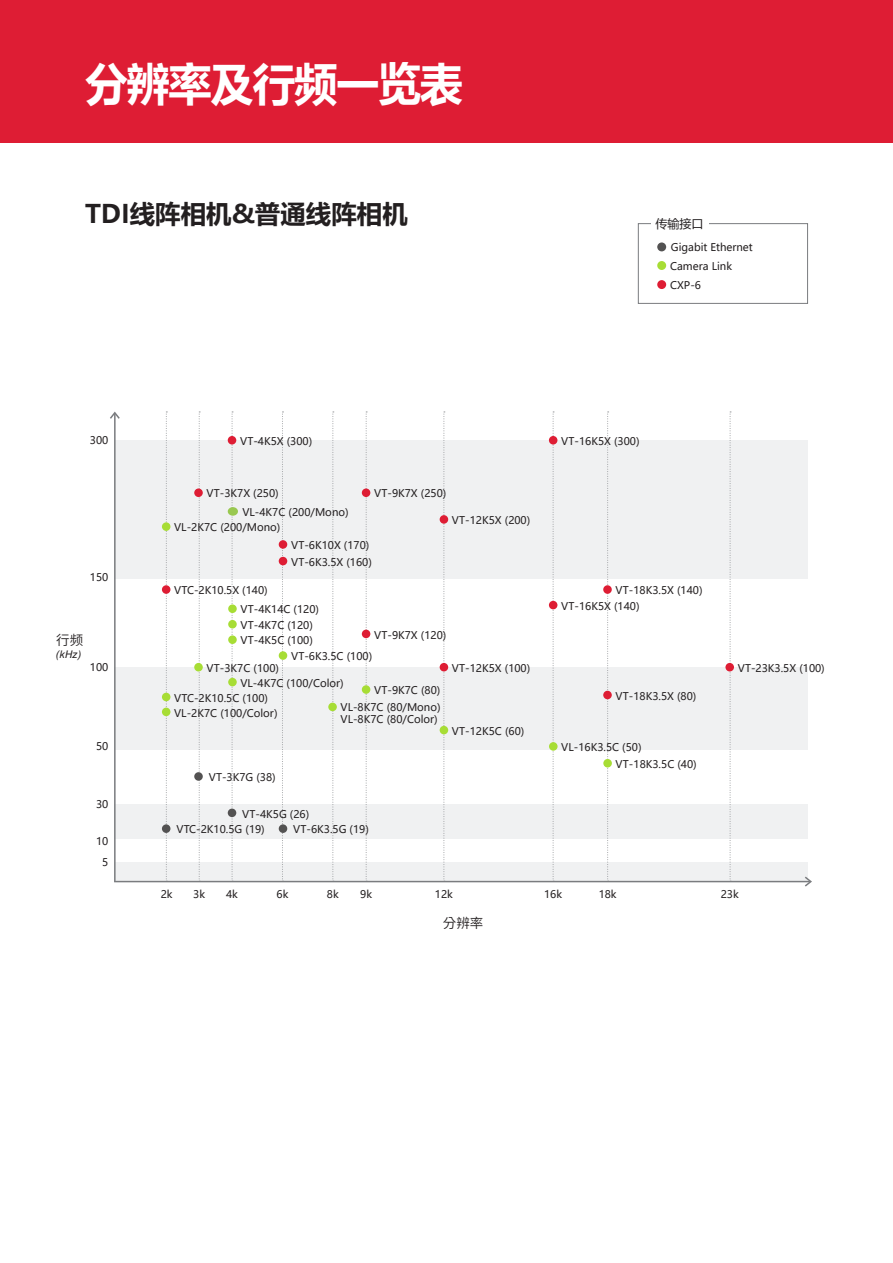
<style>
.page{position:relative;width:893px;height:1263px;background:#fff}
.page>*{position:absolute;margin:0;border:0;box-sizing:border-box;transform-origin:0 0}
.Table_Body_1{font:700 45px "Microsoft Ya Hei";letter-spacing:-.02em;color:#fff;scale:.95 1}
.t1{font:700 25.5px "Microsoft Ya Hei";color:#231f20}
.t2{font:600 13.5px "Noto Sans CJ Ktc";color:#231f20}
.t3{font:12px "Microsoft Ya Hei";color:#231f20}
.t4{font:10.5px "Microsoft Ya Hei";color:#231f20}
.t5{font:italic 10.5px "Helvetica LT Std";color:#231f20}
</style>
<div class="page">
<div style="left:114px;top:862px;width:694px;height:19px;background:#f0f1f2"></div>
<div style="left:657px;top:261px;width:9px;height:9px;background:#a7dd35;border-radius:50%"></div>
<div style="left:657px;top:280px;width:9px;height:9px;background:#de1d34;border-radius:50%"></div>
<div style="left:657px;top:242px;width:9px;height:9px;background:#535252;border-radius:50%"></div>
<div style="left:638px;top:223px;width:170px;height:81px;border:1px solid #7a7c7f"></div>
<div style="left:651px;top:215px;width:58px;height:17px;background:#fff"></div>
<div style="left:0;top:0;width:893px;height:143px;background:#de1d34"></div>
<div style="left:114px;top:805px;width:694px;height:34px;background:#f0f1f2"></div>
<div style="left:114px;top:440px;width:694px;height:138px;background:#f0f1f2"></div>
<div style="left:114px;top:667px;width:694px;height:82px;background:#f0f1f2"></div>
<svg style="left:166px;top:412px;width:1px;height:469px"></svg>
<svg style="left:232px;top:412px;width:1px;height:469px"></svg>
<svg style="left:282px;top:412px;width:1px;height:469px"></svg>
<svg style="left:199px;top:412px;width:1px;height:469px"></svg>
<svg style="left:332px;top:412px;width:2px;height:469px"></svg>
<svg style="left:366px;top:412px;width:1px;height:469px"></svg>
<svg style="left:444px;top:412px;width:1px;height:469px"></svg>
<svg style="left:553px;top:412px;width:1px;height:469px"></svg>
<svg style="left:607px;top:412px;width:2px;height:469px"></svg>
<svg style="left:730px;top:412px;width:1px;height:469px"></svg>
<div style="left:162px;top:693px;width:8px;height:8px;background:#a7dd35;border-radius:50%"></div>
<div style="left:162px;top:708px;width:8px;height:8px;background:#a7dd35;border-radius:50%"></div>
<div style="left:362px;top:685px;width:8px;height:9px;background:#a7dd35;border-radius:50%"></div>
<div style="left:279px;top:651px;width:8px;height:9px;background:#a7dd35;border-radius:50%"></div>
<div style="left:440px;top:726px;width:8px;height:8px;background:#a7dd35;border-radius:50%"></div>
<div style="left:194px;top:663px;width:9px;height:8px;background:#a7dd35;border-radius:50%"></div>
<div style="left:228px;top:678px;width:9px;height:8px;background:#a7dd35;border-radius:50%"></div>
<div style="left:228px;top:635px;width:9px;height:9px;background:#a7dd35;border-radius:50%"></div>
<div style="left:228px;top:620px;width:9px;height:8px;background:#a7dd35;border-radius:50%"></div>
<div style="left:228px;top:604px;width:9px;height:9px;background:#a7dd35;border-radius:50%"></div>
<div style="left:162px;top:522px;width:8px;height:9px;background:#a7dd35;border-radius:50%"></div>
<div style="left:279px;top:557px;width:8px;height:8px;background:#de1d34;border-radius:50%"></div>
<div style="left:549px;top:436px;width:8px;height:8px;background:#de1d34;border-radius:50%"></div>
<div style="left:603px;top:585px;width:9px;height:9px;background:#de1d34;border-radius:50%"></div>
<div style="left:549px;top:601px;width:8px;height:8px;background:#de1d34;border-radius:50%"></div>
<div style="left:603px;top:691px;width:9px;height:8px;background:#de1d34;border-radius:50%"></div>
<div style="left:725px;top:663px;width:9px;height:8px;background:#de1d34;border-radius:50%"></div>
<div style="left:362px;top:630px;width:8px;height:8px;background:#de1d34;border-radius:50%"></div>
<div style="left:440px;top:663px;width:8px;height:8px;background:#de1d34;border-radius:50%"></div>
<div style="left:440px;top:515px;width:8px;height:9px;background:#de1d34;border-radius:50%"></div>
<div style="left:279px;top:540px;width:8px;height:9px;background:#de1d34;border-radius:50%"></div>
<div style="left:228px;top:507px;width:10px;height:9px;background:#99c850;border-radius:50%"></div>
<div style="left:228px;top:436px;width:8px;height:8px;background:#de1d34;border-radius:50%"></div>
<div style="left:162px;top:585px;width:8px;height:9px;background:#de1d34;border-radius:50%"></div>
<div style="left:194px;top:488px;width:9px;height:9px;background:#de1d34;border-radius:50%"></div>
<div style="left:362px;top:488px;width:8px;height:9px;background:#de1d34;border-radius:50%"></div>
<div style="left:162px;top:824px;width:8px;height:9px;background:#535252;border-radius:50%"></div>
<div style="left:228px;top:808px;width:8px;height:9px;background:#535252;border-radius:50%"></div>
<div style="left:194px;top:772px;width:9px;height:9px;background:#535252;border-radius:50%"></div>
<div style="left:279px;top:824px;width:8px;height:9px;background:#535252;border-radius:50%"></div>
<hr style="left:114px;top:413px;width:2px;height:468px;background:#7a7c7f">
<hr style="left:114px;top:881px;width:696px;height:1px;background:#7a7c7f">
<svg style="left:803px;top:876px;width:9px;height:11px"></svg>
<svg style="left:110px;top:411px;width:10px;height:9px"></svg>
<div style="left:328px;top:703px;width:9px;height:8px;background:#a7dd35;border-radius:50%"></div>
<div style="left:603px;top:759px;width:9px;height:8px;background:#a7dd35;border-radius:50%"></div>
<div style="left:549px;top:742px;width:9px;height:9px;background:#a7dd35;border-radius:50%"></div>
<p class="Table_Body_1" style="left:85px;top:53px;width:399px">分辨率及行频一览表</p>
<p class="t1" style="left:85px;top:196px;width:324px">TDI线阵相机&amp;普通线阵相机</p>
<p class="t3" style="left:655px;top:215px;width:49px">传输接口</p>
<p class="t4" style="left:671px;top:240px;width:83px">Gigabit Ethernet</p>
<p class="t4" style="left:670px;top:259px;width:63px">Camera Link</p>
<p class="t4" style="left:670px;top:278px;width:32px">CXP-6</p>
<p class="t4" style="left:90px;top:433px;width:20px">300</p>
<p class="t4" style="left:90px;top:571px;width:20px">150</p>
<p class="t2" style="left:56px;top:632px;width:28px">行频</p>
<p class="t5" style="left:56px;top:648px;width:27px">(kHz)</p>
<p class="t4" style="left:90px;top:660px;width:20px">100</p>
<p class="t4" style="left:96px;top:739px;width:14px">50</p>
<p class="t4" style="left:96px;top:797px;width:14px">30</p>
<p class="t4" style="left:96px;top:834px;width:14px">10</p>
<p class="t4" style="left:102px;top:855px;width:8px">5</p>
<p class="t4" style="left:240px;top:434px;width:74px">VT-4K5X (300)</p>
<p class="t4" style="left:207px;top:487px;width:74px">VT-3K7X (250)</p>
<p class="t4" style="left:374px;top:487px;width:74px">VT-9K7X (250)</p>
<p class="t4" style="left:242px;top:505px;width:108px">VL-4K7C (200/Mono)</p>
<p class="t4" style="left:174px;top:520px;width:108px">VL-2K7C (200/Mono)</p>
<p class="t4" style="left:174px;top:583px;width:95px">VTC-2K10.5X (140)</p>
<p class="t4" style="left:291px;top:538px;width:80px">VT-6K10X (170)</p>
<p class="t4" style="left:291px;top:555px;width:82px">VT-6K3.5X (160)</p>
<p class="t4" style="left:240px;top:603px;width:80px">VT-4K14C (120)</p>
<p class="t4" style="left:452px;top:513px;width:80px">VT-12K5X (200)</p>
<p class="t4" style="left:240px;top:618px;width:74px">VT-4K7C (120)</p>
<p class="t4" style="left:240px;top:633px;width:74px">VT-4K5C (100)</p>
<p class="t4" style="left:374px;top:628px;width:74px">VT-9K7X (120)</p>
<p class="t4" style="left:291px;top:649px;width:83px">VT-6K3.5C (100)</p>
<p class="t4" style="left:207px;top:661px;width:74px">VT-3K7C (100)</p>
<p class="t4" style="left:240px;top:676px;width:105px">VL-4K7C (100/Color)</p>
<p class="t4" style="left:374px;top:683px;width:68px">VT-9K7C (80)</p>
<p class="t4" style="left:174px;top:691px;width:95px">VTC-2K10.5C (100)</p>
<p class="t4" style="left:174px;top:706px;width:105px">VL-2K7C (100/Color)</p>
<p class="t4" style="left:341px;top:700px;width:102px">VL-8K7C (80/Mono)</p>
<p class="t4" style="left:341px;top:712px;width:99px">VL-8K7C (80/Color)</p>
<p class="t4" style="left:452px;top:661px;width:80px">VT-12K5X (100)</p>
<p class="t4" style="left:452px;top:724px;width:74px">VT-12K5C (60)</p>
<p class="t4" style="left:209px;top:770px;width:69px">VT-3K7G (38)</p>
<p class="t4" style="left:242px;top:807px;width:69px">VT-4K5G (26)</p>
<p class="t4" style="left:176px;top:822px;width:90px">VTC-2K10.5G (19)</p>
<p class="t4" style="left:293px;top:822px;width:77px">VT-6K3.5G (19)</p>
<p class="t4" style="left:561px;top:434px;width:80px">VT-16K5X (300)</p>
<p class="t4" style="left:615px;top:583px;width:89px">VT-18K3.5X (140)</p>
<p class="t4" style="left:561px;top:599px;width:80px">VT-16K5X (140)</p>
<p class="t4" style="left:615px;top:689px;width:82px">VT-18K3.5X (80)</p>
<p class="t4" style="left:561px;top:740px;width:82px">VL-16K3.5C (50)</p>
<p class="t4" style="left:616px;top:757px;width:83px">VT-18K3.5C (40)</p>
<p class="t4" style="left:738px;top:661px;width:89px">VT-23K3.5X (100)</p>
<p class="t4" style="left:161px;top:887px;width:13px">2k</p>
<p class="t4" style="left:193px;top:887px;width:13px">3k</p>
<p class="t4" style="left:226px;top:887px;width:13px">4k</p>
<p class="t4" style="left:277px;top:887px;width:13px">6k</p>
<p class="t4" style="left:327px;top:887px;width:13px">8k</p>
<p class="t4" style="left:360px;top:887px;width:13px">9k</p>
<p class="t4" style="left:435px;top:887px;width:20px">12k</p>
<p class="t4" style="left:544px;top:887px;width:20px">16k</p>
<p class="t4" style="left:599px;top:887px;width:20px">18k</p>
<p class="t4" style="left:721px;top:887px;width:20px">23k</p>
<p class="t2" style="left:443px;top:915px;width:42px">分辨率</p>
</div>
